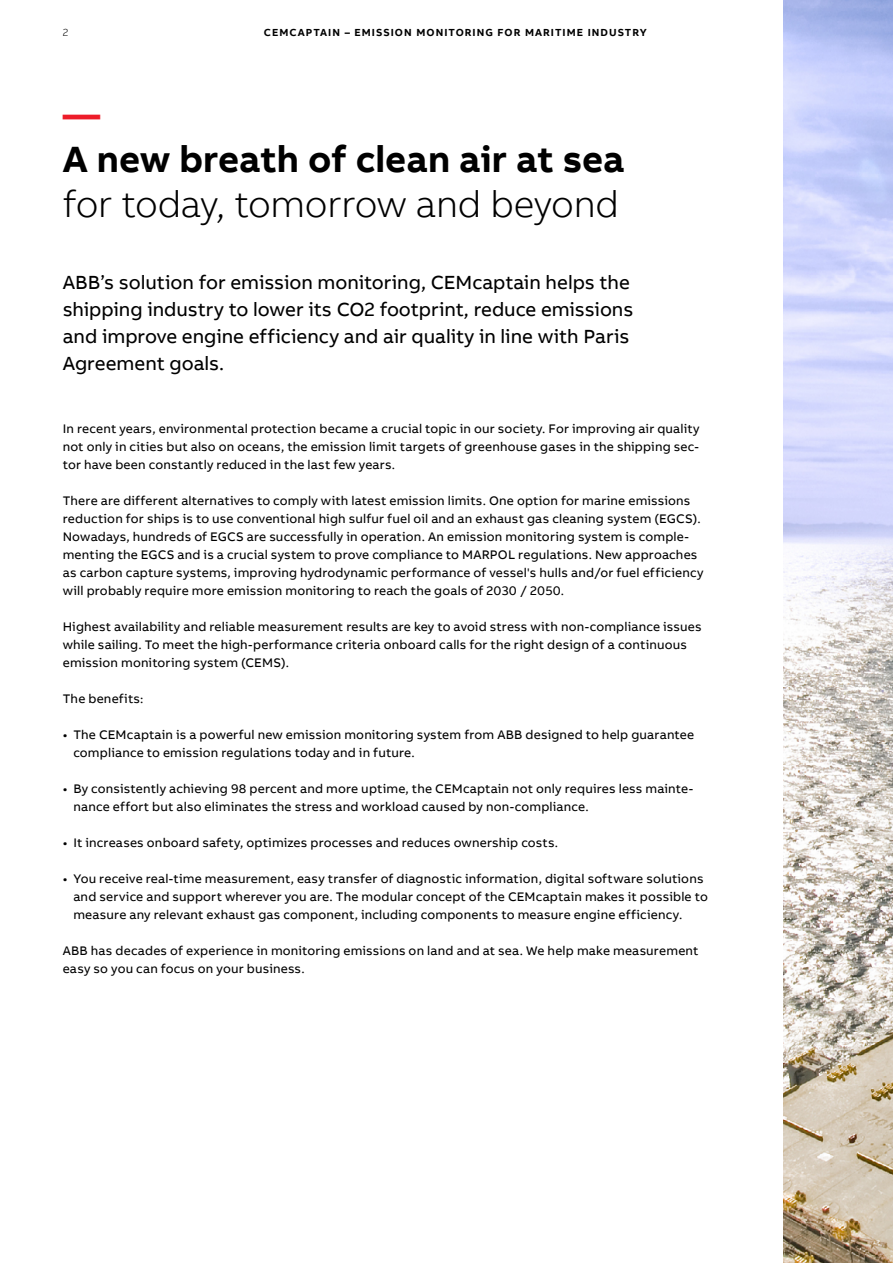
<style>
.page{position:relative;width:893px;height:1263px;background:#fff}
.page>*{position:absolute;margin:0;border:0;box-sizing:border-box;transform-origin:0 0}
.t1{font:300 37.5px "AB Bvoice";letter-spacing:-.01em;color:#000}
.t2{font:700 37.5px "AB Bvoice";color:#000}
.t3{font:700 37.5px "AB Bvoice";color:#ed1c29}
.t4{font:19.5px/27px "AB Bvoice";color:#000}
.t5{font:12.75px/18px "AB Bvoice";letter-spacing:.015em;color:#000}
.t6{font:700 10.5px "AB Bvoice";letter-spacing:.1em;color:#000}
.t7{font:300 10.5px "AB Bvoice";color:#000}
</style>
<div class="page">
<img style="left:784px;top:0;width:109px;height:1263px">
<p class="t7" style="left:63px;top:27px;width:7px">2</p>
<p class="t6" style="left:264px;top:26px;width:385px">CEMCAPTAIN – EMISSION MONITORING FOR MARITIME INDUSTRY</p>
<h1 class="t3" style="left:63px;top:90px;width:39px">—</h1>
<h1 class="t2" style="left:63px;top:135px;width:563px">A new breath of clean air at sea</h1>
<h1 class="t1" style="left:63px;top:182px;width:558px">for today, tomorrow and beyond</h1>
<h2 class="t4" style="left:63px;top:269px;width:572px">ABB’s solution for emission monitoring, CEMcaptain helps the shipping industry to lower its CO2 footprint, reduce emissions and improve engine efficiency and air quality in line with Paris Agreement goals.</h2>
<p class="t5" style="left:63px;top:420px;width:638px;text-align:justify">In recent years, environmental protection became a crucial topic in our society. For improving air quality not only in cities but also on oceans, the emission limit targets of greenhouse gases in the shipping sec&shy;tor have been constantly reduced in the last few years.</p>
<p class="t5" style="left:63px;top:492px;width:642px">There are different alternatives to comply with latest emission limits. One option for marine emissions reduction for ships is to use conventional high sulfur fuel oil and an exhaust gas cleaning system (EGCS).<br>Nowadays, hundreds of EGCS are successfully in operation. An emission monitoring system is comple&shy;menting the EGCS and is a crucial system to prove compliance to MARPOL regulations. New approaches as carbon capture systems, improving hydrodynamic performance of vessel's hulls and/or fuel efficiency will probably require more emission monitoring to reach the goals of 2030 / 2050.</p>
<p class="t5" style="left:63px;top:618px;width:640px">Highest availability and reliable measurement results are key to avoid stress with non-compliance issues while sailing. To meet the high-performance criteria onboard calls for the right design of a continuous emission monitoring system (CEMS).</p>
<p class="t5" style="left:63px;top:690px;width:82px">The benefits:</p>
<p class="t5" style="left:73px;top:726px;width:622px;text-indent:-11px">• The CEMcaptain is a powerful new emission monitoring system from ABB designed to help guarantee compliance to emission regulations today and in future.</p>
<p class="t5" style="left:73px;top:780px;width:621px;text-indent:-11px">• By consistently achieving 98 percent and more uptime, the CEMcaptain not only requires less mainte&shy;nance effort but also eliminates the stress and workload caused by non-compliance.</p>
<p class="t5" style="left:63px;top:834px;width:497px">• It increases onboard safety, optimizes processes and reduces ownership costs.</p>
<p class="t5" style="left:73px;top:870px;width:636px;text-indent:-11px">• You receive real-time measurement, easy transfer of diagnostic information, digital software solutions and service and support wherever you are. The modular concept of the CEMcaptain makes it possible to measure any relevant exhaust gas component, including components to measure engine efficiency.</p>
<p class="t5" style="left:63px;top:942px;width:637px">ABB has decades of experience in monitoring emissions on land and at sea. We help make measurement easy so you can focus on your business.</p>
</div>
